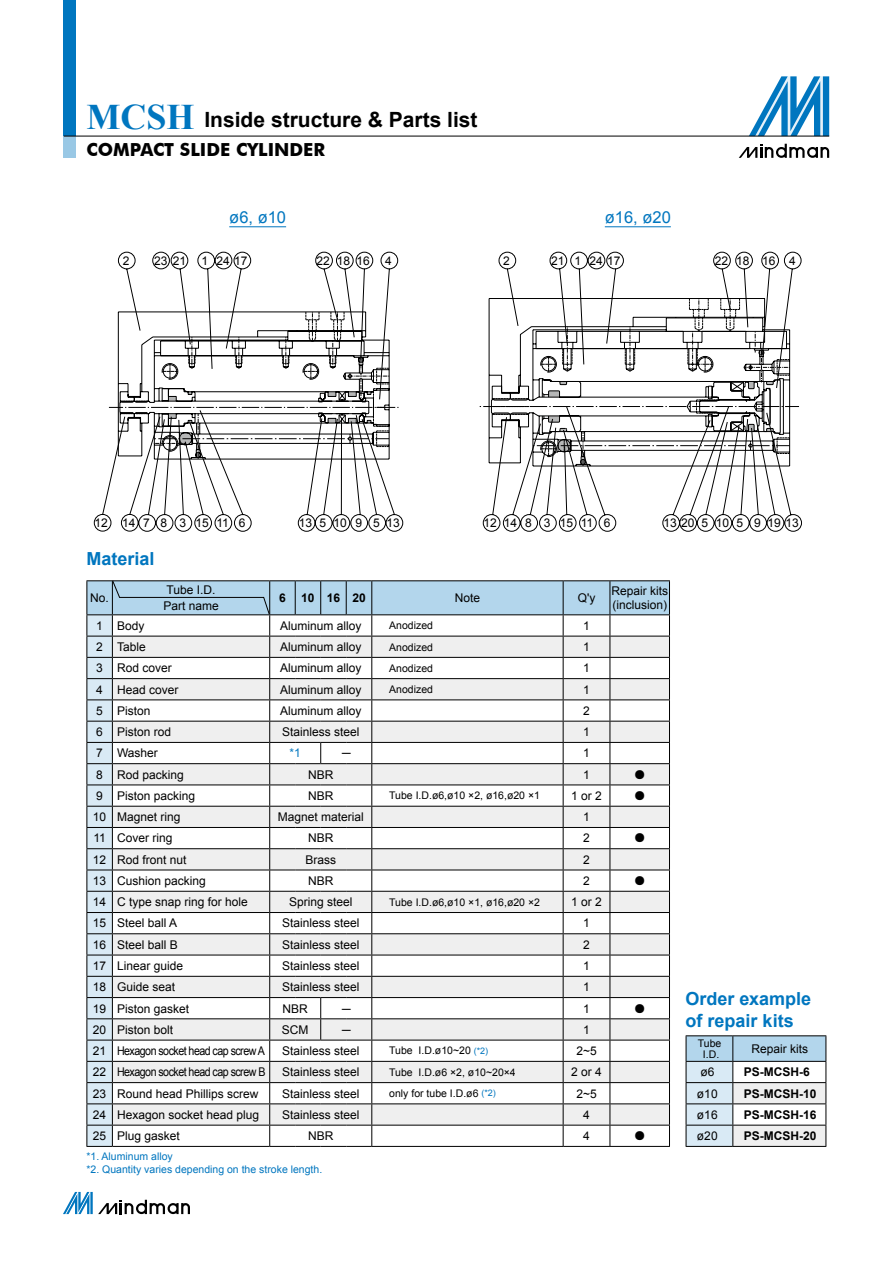
<style>
.page{position:relative;width:893px;height:1263px;background:#fff}
.page>*{position:absolute;margin:0;border:0;box-sizing:border-box;transform-origin:0 0}
.t1{font:700 21px "Arial";color:#000}
.t2{font:700 18px/21.6px "Arial";color:#0076bf}
.t3{font:700 18px "Futura BT";color:#000}
.t4{font:16.5px "Arial";color:#0076bf}
.t5{font:12px/16.5px "Arial";color:#000}
.t6{font:12px "Arial";letter-spacing:-.05em;color:#000}
.t7{font:700 12px "Arial";color:#000}
.t8{font:12px "Arial";letter-spacing:.28em;color:#000}
.t9{font:12px "Sim Sun";color:#000}
.t10{font:12px "Arial";color:#0076bf}
.t11{font:10.5px/11.7px "Arial";color:#000;text-align:center}
.t12{font:10.5px/12.6px "Arial";color:#0076bf}
.s1{font-family:"Times New Roman";font-size:36px;color:#0076bf}
.s2{font-size:9px;color:#0076bf}
</style>
<div class="page">
<svg style="left:749px;top:76px;width:80px;height:60px"></svg>
<svg style="left:739px;top:144px;width:90px;height:14px"></svg>
<div style="left:64px;top:0;width:12px;height:136px;background:#0076bf"></div>
<div style="left:64px;top:136px;width:12px;height:21px;background:#99c8e5"></div>
<hr style="left:64px;top:136px;width:765px;height:1px;background:#000">
<svg style="left:63px;top:1192px;width:127px;height:22px"></svg>
<svg style="left:94px;top:252px;width:309px;height:280px"></svg>
<div style="left:153px;top:252px;width:17px;height:17px;border:1px solid #000;border-radius:50%"></div>
<svg style="left:109px;top:311px;width:289px;height:149px"></svg>
<svg style="left:483px;top:252px;width:319px;height:280px"></svg>
<svg style="left:480px;top:298px;width:319px;height:169px"></svg>
<hr style="left:686px;top:1035px;width:47px;height:1px;background:#000">
<hr style="left:733px;top:1035px;width:93px;height:1px;background:#000">
<svg style="left:686px;top:1036px;width:140px;height:110px"></svg>
<hr style="left:686px;top:1146px;width:47px;height:1px;background:#000">
<hr style="left:733px;top:1146px;width:93px;height:1px;background:#000">
<svg style="left:86px;top:580px;width:584px;height:567px"></svg>
<hr style="left:229px;top:226px;width:57px;height:1px;background:#0076bf">
<hr style="left:605px;top:226px;width:66px;height:1px;background:#0076bf">
<h1 class="t1" style="left:86px;top:106px;width:393px"><span class="s1">MCSH</span> Inside structure &amp; Parts list</h1>
<h2 class="t3" style="left:86px;top:139px;width:240px">COMPACT SLIDE CYLINDER</h2>
<h3 class="t4" style="left:229px;top:206px;width:58px">ø6, ø10</h3>
<h3 class="t4" style="left:605px;top:206px;width:68px">ø16, ø20</h3>
<p class="t5" style="left:154px;top:252px;width:34px">23 21</p>
<p class="t5" style="left:202px;top:252px;width:47px">1 24 17</p>
<p class="t5" style="left:317px;top:252px;width:55px">22 18 16</p>
<p class="t5" style="left:385px;top:252px;width:8px">4</p>
<p class="t5" style="left:551px;top:252px;width:71px">21 1 24 17</p>
<p class="t5" style="left:715px;top:252px;width:83px">22 18 16 4</p>
<p class="t5" style="left:123px;top:252px;width:8px">2</p>
<p class="t5" style="left:503px;top:252px;width:8px">2</p>
<p class="t5" style="left:95px;top:515px;width:152px">12 147 8 3 1511 6</p>
<p class="t8" style="left:299px;top:515px;width:103px">13510 9 513</p>
<p class="t5" style="left:484px;top:515px;width:128px">12148 3 1511 6</p>
<p class="t5" style="left:663px;top:515px;width:137px">1320 5 10 5 9 1913</p>
<h2 class="t2" style="left:86px;top:548px;width:70px">Material</h2>
<p class="t5" style="left:90px;top:590px;width:20px">No.</p>
<p class="t5" style="left:163px;top:581px;width:57px">Tube I.D.<br>Part name</p>
<p class="t7" style="left:279px;top:590px;width:8px">6</p>
<p class="t7" style="left:301px;top:590px;width:66px">10 16 20</p>
<p class="t5" style="left:455px;top:590px;width:27px">Note</p>
<p class="t5" style="left:578px;top:590px;width:19px">Q'y</p>
<p class="t5" style="left:611px;top:584px;width:58px;line-height:14.4px">Repair kits (inclusion)</p>
<p class="t5" style="left:96px;top:617px;width:50px">1 Body</p>
<p class="t5" style="left:280px;top:617px;width:83px">Aluminum alloy</p>
<p class="t11" style="left:389px;top:620px;width:45px">Anodized</p>
<p class="t5" style="left:583px;top:617px;width:8px">1</p>
<p class="t5" style="left:96px;top:639px;width:51px">2 Table</p>
<p class="t5" style="left:280px;top:639px;width:83px">Aluminum alloy</p>
<p class="t11" style="left:389px;top:641px;width:45px">Anodized</p>
<p class="t5" style="left:583px;top:639px;width:8px">1</p>
<p class="t5" style="left:96px;top:660px;width:77px">3 Rod cover</p>
<p class="t5" style="left:280px;top:660px;width:83px">Aluminum alloy</p>
<p class="t11" style="left:389px;top:662px;width:45px">Anodized</p>
<p class="t5" style="left:583px;top:660px;width:8px">1</p>
<p class="t5" style="left:96px;top:681px;width:84px">4 Head cover</p>
<p class="t5" style="left:280px;top:681px;width:83px">Aluminum alloy</p>
<p class="t11" style="left:389px;top:684px;width:45px">Anodized</p>
<p class="t5" style="left:583px;top:681px;width:8px">1</p>
<p class="t5" style="left:96px;top:702px;width:56px">5 Piston</p>
<p class="t5" style="left:280px;top:702px;width:83px">Aluminum alloy</p>
<p class="t5" style="left:583px;top:702px;width:8px">2</p>
<p class="t5" style="left:96px;top:724px;width:76px">6 Piston rod</p>
<p class="t5" style="left:282px;top:724px;width:79px">Stainless steel</p>
<p class="t5" style="left:583px;top:724px;width:8px">1</p>
<p class="t5" style="left:96px;top:745px;width:63px">7 Washer</p>
<p class="t10" style="left:290px;top:745px;width:13px">*1</p>
<p class="t5" style="left:342px;top:745px;width:10px">─</p>
<p class="t5" style="left:583px;top:745px;width:8px">1</p>
<p class="t5" style="left:96px;top:766px;width:89px">8 Rod packing</p>
<p class="t5" style="left:308px;top:766px;width:27px">NBR</p>
<p class="t5" style="left:583px;top:766px;width:8px">1</p>
<p class="t9" style="left:634px;top:768px;width:13px">●</p>
<p class="t5" style="left:96px;top:787px;width:100px">9 Piston packing</p>
<p class="t5" style="left:308px;top:787px;width:27px">NBR</p>
<p class="t11" style="left:389px;top:790px;width:152px">Tube I.D.ø6,ø10 ×2, ø16,ø20 ×1</p>
<p class="t5" style="left:571px;top:787px;width:32px">1 or 2</p>
<p class="t9" style="left:634px;top:789px;width:13px">●</p>
<p class="t5" style="left:93px;top:809px;width:89px">10 Magnet ring</p>
<p class="t5" style="left:278px;top:809px;width:88px">Magnet material</p>
<p class="t5" style="left:583px;top:809px;width:8px">1</p>
<p class="t5" style="left:93px;top:830px;width:80px">11 Cover ring</p>
<p class="t5" style="left:308px;top:830px;width:27px">NBR</p>
<p class="t5" style="left:583px;top:830px;width:8px">2</p>
<p class="t9" style="left:634px;top:832px;width:13px">●</p>
<p class="t5" style="left:93px;top:851px;width:95px">12 Rod front nut</p>
<p class="t5" style="left:305px;top:851px;width:32px">Brass</p>
<p class="t5" style="left:583px;top:851px;width:8px">2</p>
<p class="t5" style="left:93px;top:872px;width:114px">13 Cushion packing</p>
<p class="t5" style="left:308px;top:872px;width:27px">NBR</p>
<p class="t5" style="left:583px;top:872px;width:8px">2</p>
<p class="t9" style="left:634px;top:875px;width:13px">●</p>
<p class="t5" style="left:93px;top:894px;width:156px">14 C type snap ring for hole</p>
<p class="t5" style="left:289px;top:894px;width:65px">Spring steel</p>
<p class="t11" style="left:389px;top:896px;width:152px">Tube I.D.ø6,ø10 ×1, ø16,ø20 ×2</p>
<p class="t5" style="left:571px;top:894px;width:32px">1 or 2</p>
<p class="t5" style="left:93px;top:915px;width:86px">15 Steel ball A</p>
<p class="t5" style="left:282px;top:915px;width:79px">Stainless steel</p>
<p class="t5" style="left:583px;top:915px;width:8px">1</p>
<p class="t5" style="left:93px;top:936px;width:86px">16 Steel ball B</p>
<p class="t5" style="left:282px;top:936px;width:79px">Stainless steel</p>
<p class="t5" style="left:583px;top:936px;width:8px">2</p>
<p class="t5" style="left:93px;top:958px;width:92px">17 Linear guide</p>
<p class="t5" style="left:282px;top:958px;width:79px">Stainless steel</p>
<p class="t5" style="left:583px;top:958px;width:8px">1</p>
<p class="t5" style="left:93px;top:979px;width:84px">18 Guide seat</p>
<p class="t5" style="left:282px;top:979px;width:79px">Stainless steel</p>
<p class="t5" style="left:583px;top:979px;width:8px">1</p>
<p class="t5" style="left:93px;top:1000px;width:98px">19 Piston gasket</p>
<p class="t5" style="left:283px;top:1000px;width:27px">NBR</p>
<p class="t5" style="left:342px;top:1000px;width:10px">─</p>
<p class="t5" style="left:583px;top:1000px;width:8px">1</p>
<p class="t9" style="left:634px;top:1002px;width:13px">●</p>
<p class="t5" style="left:93px;top:1021px;width:82px">20 Piston bolt</p>
<p class="t5" style="left:282px;top:1021px;width:28px">SCM</p>
<p class="t5" style="left:342px;top:1021px;width:10px">─</p>
<p class="t5" style="left:583px;top:1021px;width:8px">1</p>
<p class="t6" style="left:93px;top:1043px;width:173px">21 Hexagon socket head cap screw A</p>
<p class="t5" style="left:282px;top:1043px;width:79px">Stainless steel</p>
<p class="t11" style="left:389px;top:1045px;width:101px">Tube I.D.ø10~20 <span class="s2">(*2)</span></p>
<p class="t5" style="left:576px;top:1043px;width:22px">2~5</p>
<p class="t6" style="left:93px;top:1064px;width:174px">22 Hexagon socket head cap screw B</p>
<p class="t5" style="left:282px;top:1064px;width:79px">Stainless steel</p>
<p class="t11" style="left:389px;top:1066px;width:128px">Tube I.D.ø6 ×2, ø10~20×4</p>
<p class="t5" style="left:571px;top:1064px;width:32px">2 or 4</p>
<p class="t5" style="left:93px;top:1085px;width:167px">23 Round head Phillips screw</p>
<p class="t5" style="left:282px;top:1085px;width:79px">Stainless steel</p>
<p class="t11" style="left:389px;top:1087px;width:108px">only for tube I.D.ø6 <span class="s2">(*2)</span></p>
<p class="t5" style="left:576px;top:1085px;width:22px">2~5</p>
<p class="t5" style="left:93px;top:1106px;width:168px">24 Hexagon socket head plug</p>
<p class="t5" style="left:282px;top:1106px;width:79px">Stainless steel</p>
<p class="t5" style="left:583px;top:1106px;width:8px">4</p>
<p class="t5" style="left:93px;top:1128px;width:88px">25 Plug gasket</p>
<p class="t5" style="left:308px;top:1128px;width:27px">NBR</p>
<p class="t5" style="left:583px;top:1128px;width:8px">4</p>
<p class="t9" style="left:634px;top:1130px;width:13px">●</p>
<p class="t12" style="left:86px;top:1150px;width:237px">*1. Aluminum alloy<br>*2. Quantity varies depending on the stroke length.</p>
<h2 class="t2" style="left:686px;top:989px;width:127px">Order example of repair kits</h2>
<p class="t11" style="left:698px;top:1037px;width:25px">Tube<br>I.D.</p>
<p class="t5" style="left:751px;top:1040px;width:58px">Repair kits</p>
<p class="t5" style="left:700px;top:1064px;width:16px">ø6</p>
<p class="t7" style="left:744px;top:1064px;width:67px">PS-MCSH-6</p>
<p class="t5" style="left:697px;top:1085px;width:22px">ø10</p>
<p class="t7" style="left:744px;top:1085px;width:74px">PS-MCSH-10</p>
<p class="t5" style="left:697px;top:1106px;width:22px">ø16</p>
<p class="t7" style="left:744px;top:1107px;width:74px">PS-MCSH-16</p>
<p class="t5" style="left:697px;top:1128px;width:22px">ø20</p>
<p class="t7" style="left:744px;top:1128px;width:74px">PS-MCSH-20</p>
</div>
